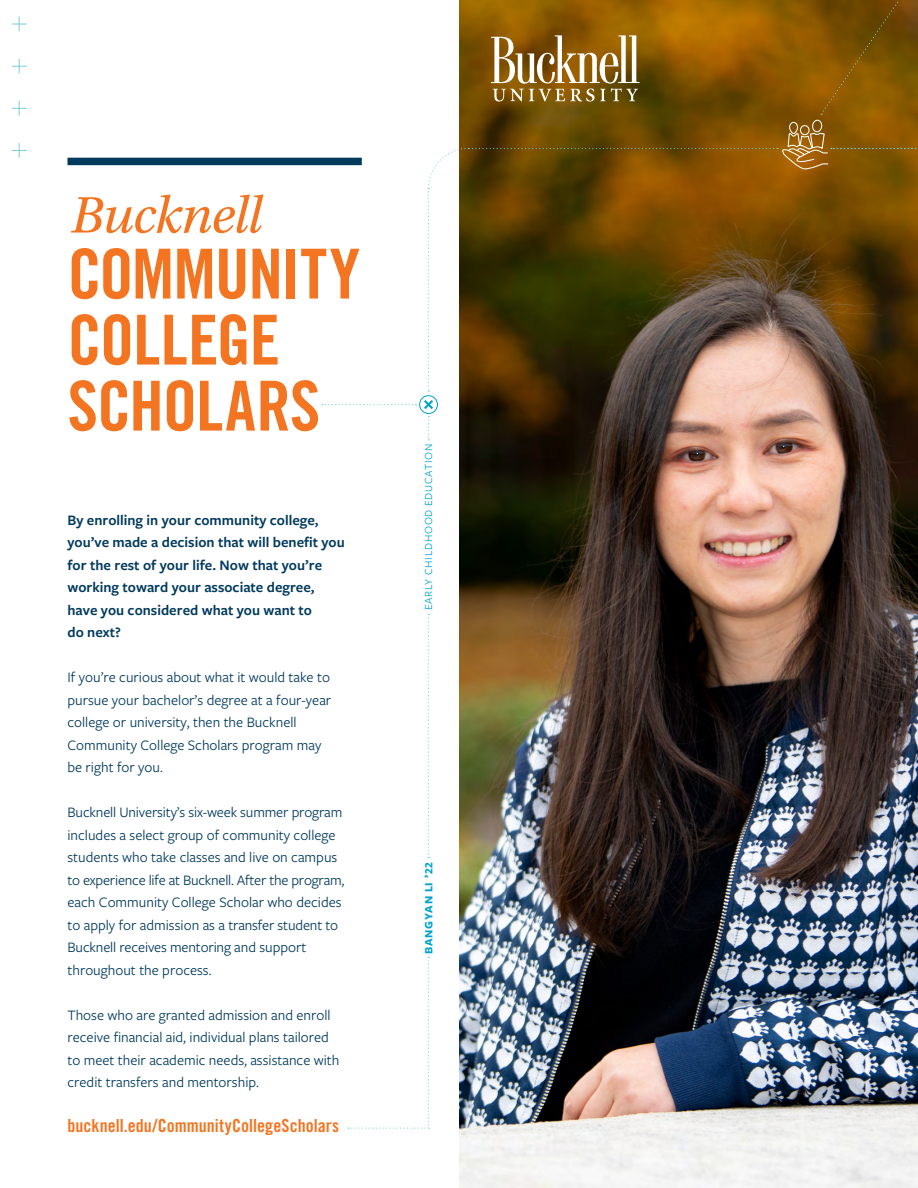
<style>
.page{position:relative;width:918px;height:1188px;background:#fff}
.page>*{position:absolute;margin:0;border:0;box-sizing:border-box;transform-origin:0 0}
.t1{font:69px/66px "Trade Gothic LT Pro Bd Cn 20";letter-spacing:-.015em;color:#f47521}
.t2{font:italic 54px "Utopia Std";letter-spacing:-.015em;color:#f47521}
.t3{font:18px "Trade Gothic LT Pro Bd Cn 20";color:#f47521}
.t4{font:15px/22.5px "Freight Sans Pro";color:#003a5d}
.t5{font:600 15px/22.5px "Freight Sans Pro";color:#003a5d}
.t6{font:700 11.7px "Freight Sans Pro";letter-spacing:.07em;color:#00a3cb}
.t7{font:11.25px "Freight Sans Pro";letter-spacing:.07em;color:#00a3cb}
</style>
<div class="page">
<img style="left:459px;top:392px;width:459px;height:796px">
<div style="left:68px;top:158px;width:294px;height:7px;background:#003a5d"></div>
<svg style="left:322px;top:404px;width:95px;height:1px"></svg>
<svg style="left:348px;top:957px;width:81px;height:172px"></svg>
<div style="left:419px;top:395px;width:19px;height:19px;border:1px solid #00a3cb;border-radius:50%"></div>
<svg style="left:424px;top:400px;width:9px;height:9px"></svg>
<svg style="left:428px;top:416px;width:1px;height:24px"></svg>
<svg style="left:12px;top:17px;width:15px;height:14px"></svg>
<svg style="left:12px;top:59px;width:15px;height:14px"></svg>
<svg style="left:12px;top:101px;width:15px;height:15px"></svg>
<svg style="left:12px;top:143px;width:15px;height:15px"></svg>
<svg style="left:428px;top:614px;width:1px;height:244px"></svg>
<svg style="left:427px;top:0;width:491px;height:392px;background:#7a5a21"></svg>
<h2 class="t2" style="left:71px;top:186px;width:193px">Bucknell</h2>
<h1 class="t1" style="left:68px;top:240px;width:294px">COMMUNITY<br>COLLEGE<br>SCHOLARS</h1>
<p class="t5" style="left:68px;top:508px;width:279px">By enrolling in your community college, you’ve made a decision that will benefit you for the rest of your life. Now that you’re working toward your associate degree, have you considered what you want to<br>do next?</p>
<p class="t4" style="left:68px;top:665px;width:265px">If you’re curious about what it would take to pursue your bachelor’s degree at a four-year college or university, then the Bucknell Community College Scholars program may be right for you.</p>
<p class="t4" style="left:68px;top:800px;width:278px">Bucknell University’s six-week summer program includes a select group of community college students who take classes and live on campus to experience life at Bucknell. After the program, each Community College Scholar who decides to apply for admission as a transfer student to Bucknell receives mentoring and support throughout the process.</p>
<p class="t4" style="left:68px;top:1003px;width:273px">Those who are granted admission and enroll receive financial aid, individual plans tailored to meet their academic needs, assistance with credit transfers and mentorship.</p>
<p class="t3" style="left:68px;top:1115px;width:273px">bucknell.edu/CommunityCollegeScholars</p>
<p class="t7" style="left:421px;top:610px;width:168px;rotate:-90deg">EARLY CHILDHOOD EDUCATION</p>
<p class="t6" style="left:420px;top:954px;width:94px;rotate:-90deg">BANGYAN LI ’22</p>
</div>
